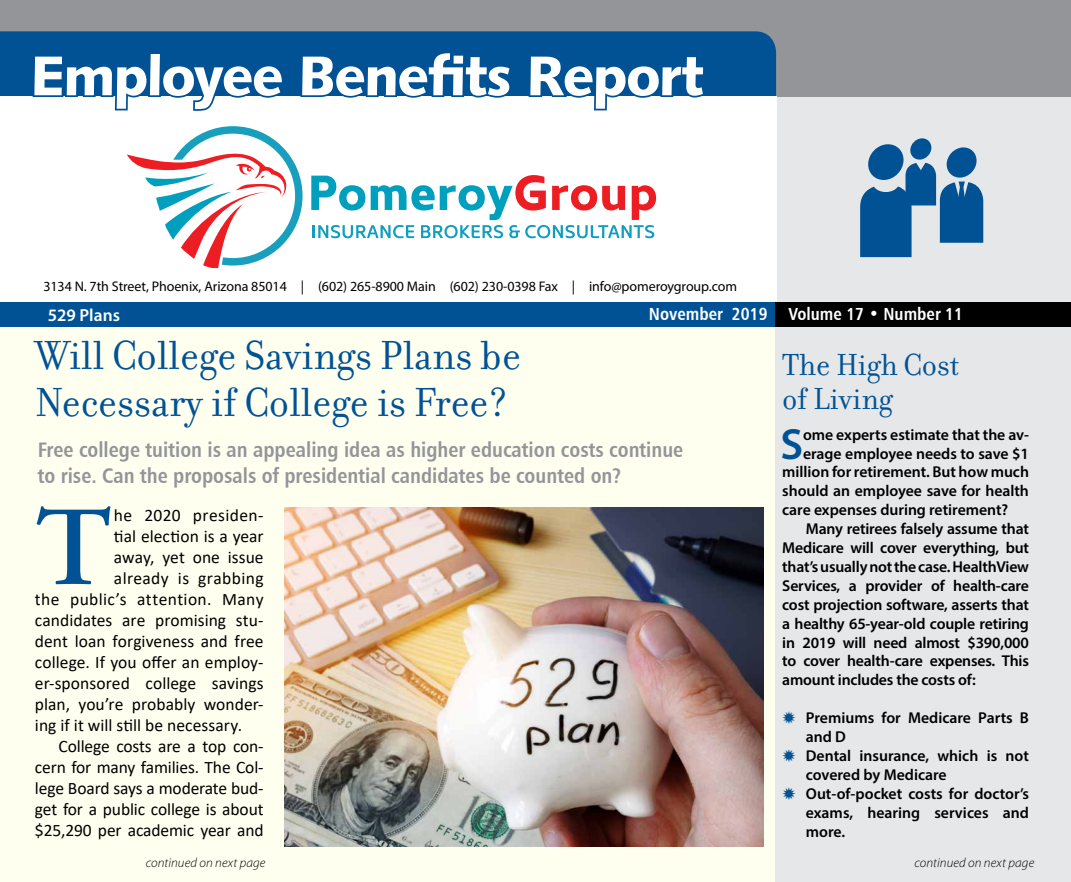
<style>
.page{position:relative;width:1071px;height:882px;background:#fff}
.page>*{position:absolute;margin:0;border:0;box-sizing:border-box;transform-origin:0 0}
.t1{font:600 112.52px "Adobe Garamond Pro";color:#005295}
.t2{font:56px "Humanist 531 BT Black A";letter-spacing:-.025em;color:#fff}
.t3{font:43.75px/47.2px "Filosofia";color:#005295}
.t4{font:600 43.75px "Myriad Pro";color:#005295}
.t5{font:32.9px/33.2px "Filosofia";color:#005295}
.t6{font:21px/25.2px "Humanist 777 BT Bold Condensed B";color:#939598}
.t7{font:17.5px "Calibri";color:#000}
.t8{font:17.5px "Calibri";letter-spacing:.02em;color:#000}
.t9{font:17.5px "Humanist 777 BT Bold Condensed B";color:#fff}
.t10{font:600 17.5px "Myriad Pro";color:#fff}
.t11{font:600 15.75px/18.9px "Myriad Pro";letter-spacing:-.01em;color:#000}
.t12{font:14px "Myriad Pro";letter-spacing:-.005em;color:#000}
.t13{font:italic 300 13.12px "Myriad Pro";letter-spacing:.01em;color:#000}
</style>
<div class="page">
<div style="left:1px;top:1px;width:1070px;height:881px;background:#fffff0"></div>
<div style="left:776px;top:75px;width:295px;height:807px;background:#e6e7e8"></div>
<div style="left:0;top:0;width:1071px;height:96px;background:#939598"></div>
<div style="left:0;top:31px;width:776px;height:65px;background:#005295"></div>
<div style="left:0;top:96px;width:776px;height:205px;background:#fff"></div>
<svg style="left:910px;top:138px;width:22px;height:22px"></svg>
<svg style="left:860px;top:144px;width:123px;height:113px"></svg>
<div style="left:0;top:303px;width:776px;height:24px;background:#005295"></div>
<div style="left:776px;top:303px;width:295px;height:24px;background:#000"></div>
<svg style="left:31px;top:50px;width:254px;height:61px"></svg>
<div style="left:299px;top:50px;width:215px;height:48px;background:#005295"></div>
<svg style="left:527px;top:53px;width:180px;height:58px"></svg>
<img style="left:285px;top:508px;width:478px;height:339px">
<svg style="left:311px;top:175px;width:345px;height:63px"></svg>
<svg style="left:127px;top:126px;width:176px;height:141px"></svg>
<h2 class="t2" style="left:31px;top:40px;width:674px">Employee Benefits Report</h2>
<p class="t12" style="left:43px;top:278px;width:695px">3134 N. 7th Street, Phoenix, Arizona 85014 | (602) 265-8900 Main (602) 230-0398 Fax | info@pomeroygroup.com</p>
<p class="t10" style="left:48px;top:304px;width:74px">529 Plans</p>
<p class="t9" style="left:649px;top:303px;width:316px">November 2019 Volume 17 • Number 11</p>
<h3 class="t3" style="left:35px;top:332px;width:487px">Will College Savings Plans be<br>Necessary if College is Free?</h3>
<h3 class="t6" style="left:38px;top:437px;width:647px">Free college tuition is an appealing idea as higher education costs continue to rise. Can the proposals of presidential candidates be counted on?</h3>
<h1 class="t1" style="left:35px;top:483px;width:78px">T</h1>
<p class="t8" style="left:114px;top:503px;width:151px">he 2020 presiden-</p>
<p class="t7" style="left:114px;top:524px;width:151px">tial election is a year</p>
<p class="t7" style="left:114px;top:545px;width:151px">away, yet one issue</p>
<p class="t8" style="left:114px;top:566px;width:151px">already is grabbing</p>
<p class="t8" style="left:35px;top:587px;width:230px">the public’s attention. Many</p>
<p class="t7" style="left:35px;top:608px;width:230px">candidates are promising stu-</p>
<p class="t7" style="left:35px;top:629px;width:230px">dent loan forgiveness and free</p>
<p class="t7" style="left:35px;top:650px;width:230px">college. If you offer an employ-</p>
<p class="t7" style="left:35px;top:671px;width:230px">er-sponsored college savings</p>
<p class="t7" style="left:35px;top:692px;width:230px">plan, you’re probably wonder-</p>
<p class="t7" style="left:35px;top:713px;width:209px">ing if it will still be necessary.</p>
<p class="t7" style="left:59px;top:734px;width:206px">College costs are a top con-</p>
<p class="t7" style="left:35px;top:755px;width:230px">cern for many families. The Col-</p>
<p class="t7" style="left:35px;top:776px;width:230px">lege Board says a moderate bud-</p>
<p class="t7" style="left:35px;top:797px;width:230px">get for a public college is about</p>
<p class="t7" style="left:35px;top:818px;width:230px">$25,290 per academic year and</p>
<h3 class="t5" style="left:782px;top:349px;width:179px">The High Cost of Living</h3>
<h3 class="t4" style="left:780px;top:416px;width:24px">S</h3>
<p class="t11" style="left:803px;top:425px;width:227px">ome experts estimate that the av-</p>
<p class="t11" style="left:803px;top:443px;width:227px">erage employee needs to save $1</p>
<p class="t11" style="left:782px;top:462px;width:248px">million for retirement. But how much</p>
<p class="t11" style="left:782px;top:481px;width:248px">should an employee save for health</p>
<p class="t11" style="left:782px;top:500px;width:228px">care expenses during retirement?</p>
<p class="t11" style="left:806px;top:519px;width:225px">Many retirees falsely assume that</p>
<p class="t11" style="left:782px;top:538px;width:248px">Medicare will cover everything, but</p>
<p class="t11" style="left:782px;top:557px;width:248px">that’s usually not the case. HealthView</p>
<p class="t11" style="left:782px;top:576px;width:248px">Services, a provider of health-care</p>
<p class="t11" style="left:782px;top:595px;width:248px">cost projection software, asserts that</p>
<p class="t11" style="left:782px;top:614px;width:248px">a healthy 65-year-old couple retiring</p>
<p class="t11" style="left:782px;top:632px;width:248px">in 2019 will need almost $390,000</p>
<p class="t11" style="left:782px;top:651px;width:248px">to cover health-care expenses. This</p>
<p class="t11" style="left:782px;top:670px;width:195px">amount includes the costs of:</p>
<p class="t11" style="left:806px;top:708px;width:225px">Premiums for Medicare Parts B and D<br>Dental insurance, which is not covered by Medicare<br>Out-of-pocket costs for doctor’s exams, hearing services and more.</p>
<p class="t13" style="left:146px;top:856px;width:121px">continued on next page</p>
<p class="t13" style="left:915px;top:856px;width:121px">continued on next page</p>
</div>
